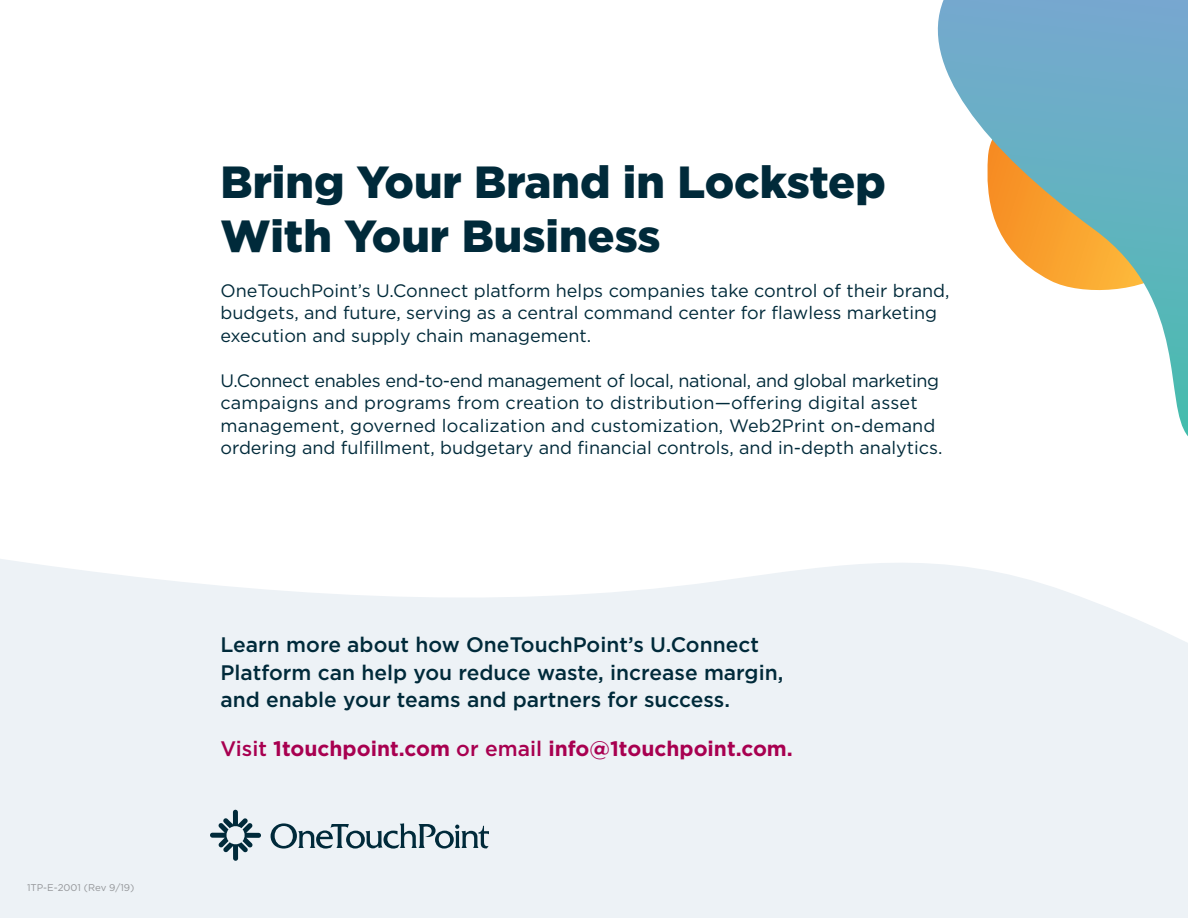
<style>
.page{position:relative;width:1188px;height:918px;background:#fff}
.page>*{position:absolute;margin:0;border:0;box-sizing:border-box;transform-origin:0 0}
.t1{font:900 45px/54px "Gotham";color:#002a3a}
.t2{font:500 21px/27px "Gotham";color:#002a3a}
.t3{font:700 21px "Gotham";color:#a80050}
.t4{font:18px/22.5px "Gotham";color:#002a3a}
.t5{font:9.75px "Gotham";color:#939598}
.s1{font-weight:500}
</style>
<div class="page">
<svg style="left:0;top:559px;width:1188px;height:359px;fill:#edf2f6"></svg>
<svg style="left:937px;top:0;width:251px;height:436px"></svg>
<svg style="left:210px;top:810px;width:51px;height:51px"></svg>
<svg style="left:271px;top:823px;width:218px;height:26px"></svg>
<p class="t5" style="left:27px;top:881px;width:109px">1TP-E-2001 (Rev 9/19)</p>
<h1 class="t1" style="left:220px;top:155px;width:667px">Bring Your Brand in Lockstep<br>With Your Business</h1>
<p class="t4" style="left:220px;top:279px;width:731px">OneTouchPoint’s U.Connect platform helps companies take control of their brand, budgets, and future, serving as a central command center for flawless marketing execution and supply chain management.</p>
<p class="t4" style="left:220px;top:369px;width:724px">U.Connect enables end-to-end management of local, national, and global marketing campaigns and programs from creation to distribution—offering digital asset management, governed localization and customization, Web2Print on-demand ordering and fulfillment, budgetary and financial controls, and in-depth analytics.</p>
<p class="t2" style="left:220px;top:631px;width:564px">Learn more about how OneTouchPoint’s U.Connect<br>Platform can help you reduce waste, increase margin, and enable your teams and partners for success.</p>
<p class="t3" style="left:220px;top:735px;width:574px"><span class="s1">Visit</span> 1touchpoint.com <span class="s1">or email</span> info@1touchpoint.com.</p>
</div>
